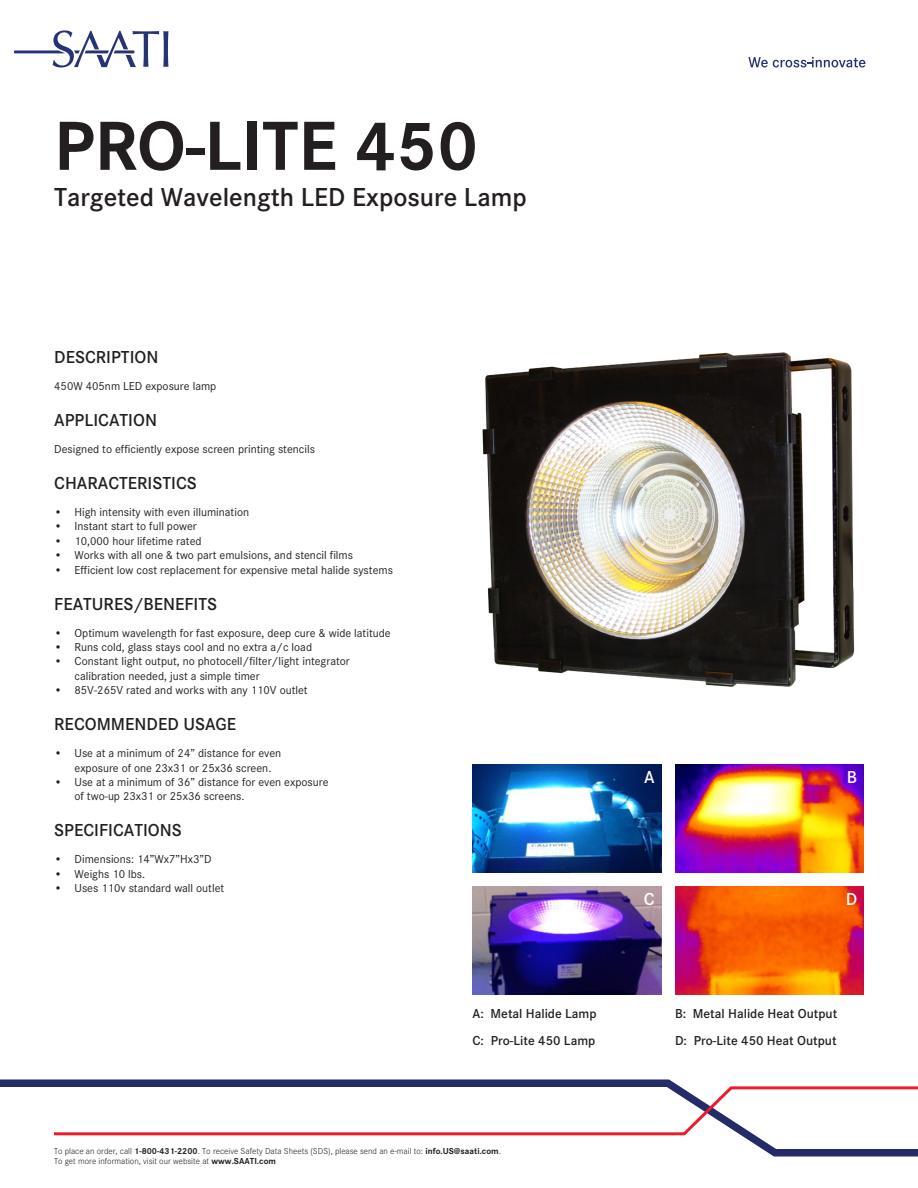
<style>
.page{position:relative;width:918px;height:1188px;background:#fff}
.page>*{position:absolute;margin:0;border:0;box-sizing:border-box;transform-origin:0 0}
.Page_Header{font:700 72px "Corporate S";color:#231f20}
.Page_subheader{font:600 27px "Corporate S";color:#231f20}
.t1{font:600 18px "Corporate S";color:#231f20}
.t2{font:600 18px "Corporate S";color:#fff}
.t3{font:600 13.5px "Corporate S";color:#231f20}
.t4{font:12px/14.4px "Corporate S";color:#231f20}
.t5{font:300 9px/10.8px "Corporate S";color:#231f20}
.s1{font-weight:700}
</style>
<div class="page">
<svg style="left:0;top:1079px;width:918px;height:78px"></svg>
<svg style="left:51px;top:1085px;width:867px;height:52px"></svg>
<svg style="left:14px;top:30px;width:154px;height:37px"></svg>
<svg style="left:748px;top:57px;width:117px;height:11px"></svg>
<img style="left:482px;top:352px;width:373px;height:335px">
<img style="left:472px;top:765px;width:190px;height:108px">
<img style="left:472px;top:886px;width:190px;height:108px">
<img style="left:675px;top:765px;width:189px;height:108px">
<img style="left:675px;top:886px;width:189px;height:108px">
<p class="Page_Header" style="left:54px;top:105px;width:426px">PRO-LITE 450</p>
<p class="Page_subheader" style="left:54px;top:181px;width:474px">Targeted Wavelength LED Exposure Lamp</p>
<p class="t1" style="left:54px;top:347px;width:106px">DESCRIPTION</p>
<p class="t4" style="left:54px;top:379px;width:164px">450W 405nm LED exposure lamp</p>
<p class="t1" style="left:54px;top:410px;width:104px">APPLICATION</p>
<p class="t4" style="left:54px;top:442px;width:262px">Designed to efficiently expose screen printing stencils</p>
<p class="t1" style="left:54px;top:473px;width:144px">CHARACTERISTICS</p>
<p class="t4" style="left:54px;top:505px;width:196px">• High intensity with even illumination</p>
<p class="t4" style="left:54px;top:519px;width:144px">• Instant start to full power</p>
<p class="t4" style="left:54px;top:534px;width:149px">• 10,000 hour lifetime rated</p>
<p class="t4" style="left:54px;top:548px;width:300px">• Works with all one &amp; two part emulsions, and stencil films</p>
<p class="t4" style="left:54px;top:563px;width:340px">• Efficient low cost replacement for expensive metal halide systems</p>
<p class="t1" style="left:54px;top:593px;width:164px">FEATURES/BENEFITS</p>
<p class="t4" style="left:54px;top:626px;width:338px">• Optimum wavelength for fast exposure, deep cure &amp; wide latitude</p>
<p class="t4" style="left:54px;top:640px;width:259px">• Runs cold, glass stays cool and no extra a/c load</p>
<p class="t4" style="left:75px;top:654px;width:277px;text-indent:-20px">• Constant light output, no photocell/filter/light integrator calibration needed, just a simple timer</p>
<p class="t4" style="left:54px;top:683px;width:255px">• 85V-265V rated and works with any 110V outlet</p>
<p class="t1" style="left:54px;top:714px;width:184px">RECOMMENDED USAGE</p>
<p class="t4" style="left:75px;top:746px;width:208px;text-indent:-20px">• Use at a minimum of 24” distance for even exposure of one 23x31 or 25x36 screen.</p>
<p class="t4" style="left:75px;top:775px;width:256px;text-indent:-20px">• Use at a minimum of 36” distance for even exposure of two-up 23x31 or 25x36 screens.</p>
<p class="t1" style="left:54px;top:820px;width:129px">SPECIFICATIONS</p>
<p class="t4" style="left:54px;top:852px;width:159px">• Dimensions: 14”Wx7”Hx3”D</p>
<p class="t4" style="left:54px;top:867px;width:92px">• Weighs 10 lbs.</p>
<p class="t4" style="left:54px;top:881px;width:172px">• Uses 110v standard wall outlet</p>
<p class="t3" style="left:472px;top:1006px;width:126px">A: Metal Halide Lamp</p>
<p class="t3" style="left:472px;top:1033px;width:124px">C: Pro-Lite 450 Lamp</p>
<p class="t5" style="left:54px;top:1145px;width:449px">To place an order, call <span class="s1">1-800-431-2200</span>. To receive Safety Data Sheets (SDS), please send an e-mail to: <span class="s1">info.US@saati.com</span>.<br>To get more information, visit our website at <span class="s1">www.SAATI.com</span></p>
<p class="t2" style="left:644px;top:767px;width:12px">A</p>
<p class="t2" style="left:847px;top:767px;width:12px">B</p>
<p class="t2" style="left:644px;top:889px;width:12px">C</p>
<p class="t2" style="left:846px;top:889px;width:13px">D</p>
<p class="t3" style="left:675px;top:1006px;width:164px">B: Metal Halide Heat Output</p>
<p class="t3" style="left:675px;top:1033px;width:163px">D: Pro-Lite 450 Heat Output</p>
</div>
